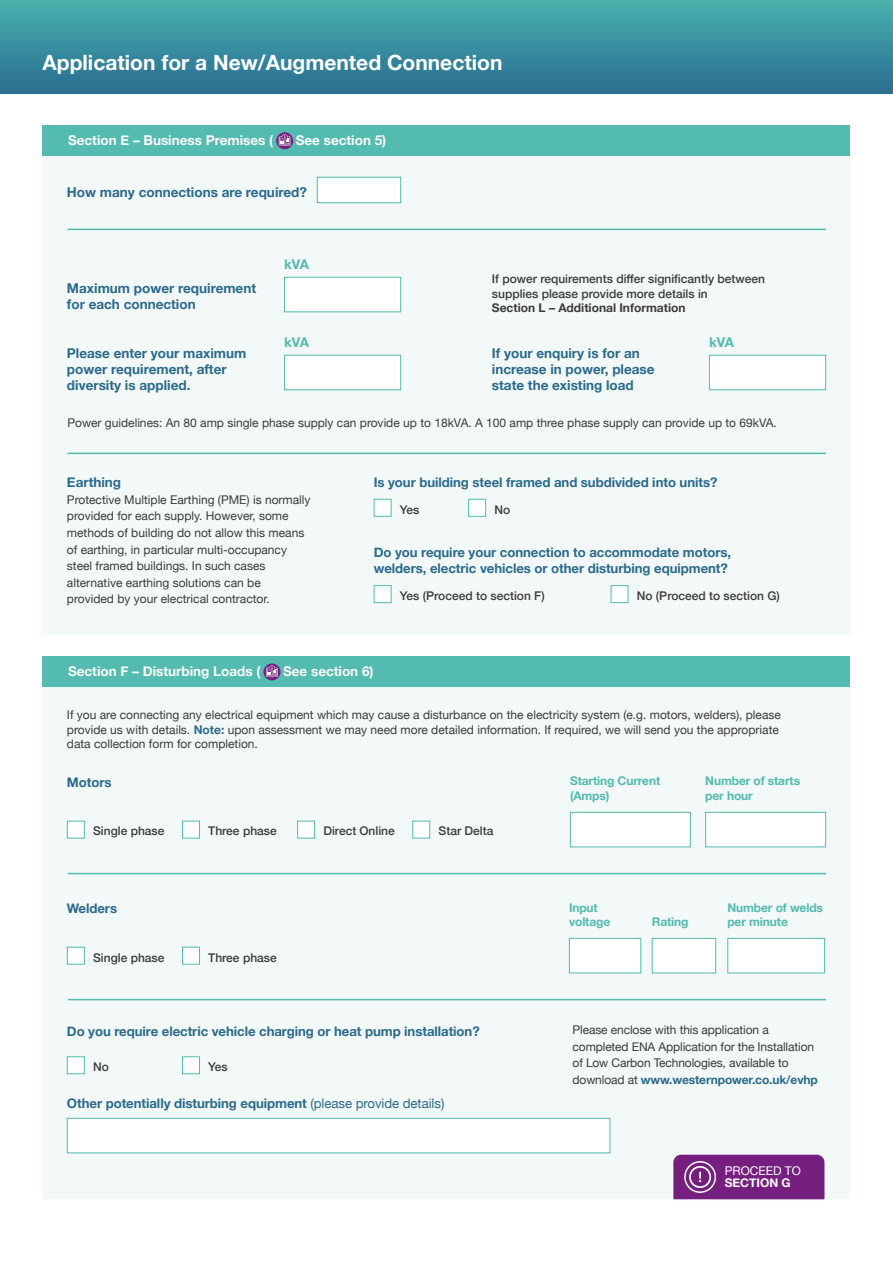
<style>
.page{position:relative;width:893px;height:1263px;background:#fff}
.page>*{position:absolute;margin:0;border:0;box-sizing:border-box;transform-origin:0 0}
.t1{font:700 21px "Helvetica Neue";color:#fff}
.t2{font:700 13.5px/16.2px "Helvetica Neue";color:#2b6a8d}
.t3{font:700 13.5px "Helvetica Neue";color:#fff}
.t4{font:700 13.5px "Helvetica Neue";letter-spacing:-.025em;color:#53bbaf}
.t5{font:700 13.2px/15.9px "Helvetica Neue";letter-spacing:-.005em;color:#2b6a8d}
.t6{font:12px/16.5px "Helvetica Neue";color:#3c3c3b}
.t7{font:500 12px/14.4px "Helvetica Neue";color:#3c3c3b}
.t8{font:700 12px/14.4px "Helvetica Neue";letter-spacing:-.01em;color:#53bbaf}
.t9{font:700 12px "Helvetica Neue";color:#3c3c3b}
.t10{font:12px "Helvetica Neue";color:#fff}
.t11{font:700 12px "Helvetica Neue";color:#fff}
.s1{font-weight:700;color:#2b6a8d}
.s2{font-weight:400}
</style>
<div class="page">
<div style="left:0;top:0;width:893px;height:94px;background:linear-gradient(to bottom,#49b1ad,#2a6d90)"></div>
<div style="left:43px;top:140px;width:807px;height:495px;background:#f2f9f8"></div>
<div style="left:43px;top:671px;width:807px;height:528px;background:#f2f9f8"></div>
<div style="left:43px;top:125px;width:807px;height:31px;background:#53bbaf"></div>
<div style="left:43px;top:656px;width:807px;height:31px;background:#53bbaf"></div>
<svg style="left:276px;top:132px;width:17px;height:17px"></svg>
<svg style="left:279px;top:134px;width:12px;height:12px"></svg>
<svg style="left:263px;top:663px;width:17px;height:17px"></svg>
<svg style="left:266px;top:665px;width:12px;height:12px"></svg>
<hr style="left:67px;top:229px;width:759px;height:1px;background:#53bbaf">
<hr style="left:68px;top:873px;width:758px;height:1px;background:#53bbaf">
<hr style="left:68px;top:999px;width:758px;height:1px;background:#53bbaf">
<hr style="left:67px;top:453px;width:759px;height:1px;background:#53bbaf">
<div style="left:317px;top:177px;width:84px;height:26px;background:#fff;border:1px solid #53bbaf"></div>
<div style="left:284px;top:277px;width:117px;height:35px;background:#fff;border:1px solid #53bbaf"></div>
<div style="left:284px;top:355px;width:117px;height:35px;background:#fff;border:1px solid #53bbaf"></div>
<div style="left:709px;top:355px;width:117px;height:35px;background:#fff;border:1px solid #53bbaf"></div>
<div style="left:374px;top:499px;width:17px;height:18px;background:#fff;border:1px solid #53bbaf"></div>
<div style="left:468px;top:499px;width:18px;height:18px;background:#fff;border:1px solid #53bbaf"></div>
<div style="left:374px;top:585px;width:17px;height:18px;background:#fff;border:1px solid #53bbaf"></div>
<div style="left:611px;top:585px;width:17px;height:18px;background:#fff;border:1px solid #53bbaf"></div>
<div style="left:67px;top:821px;width:18px;height:17px;background:#fff;border:1px solid #53bbaf"></div>
<div style="left:182px;top:821px;width:18px;height:17px;background:#fff;border:1px solid #53bbaf"></div>
<div style="left:297px;top:821px;width:18px;height:17px;background:#fff;border:1px solid #53bbaf"></div>
<div style="left:412px;top:821px;width:18px;height:17px;background:#fff;border:1px solid #53bbaf"></div>
<div style="left:570px;top:812px;width:121px;height:35px;background:#fff;border:1px solid #53bbaf"></div>
<div style="left:705px;top:812px;width:121px;height:35px;background:#fff;border:1px solid #53bbaf"></div>
<div style="left:67px;top:947px;width:18px;height:17px;background:#fff;border:1px solid #53bbaf"></div>
<div style="left:182px;top:947px;width:18px;height:17px;background:#fff;border:1px solid #53bbaf"></div>
<div style="left:569px;top:938px;width:72px;height:35px;background:#fff;border:1px solid #53bbaf"></div>
<div style="left:652px;top:938px;width:64px;height:35px;background:#fff;border:1px solid #53bbaf"></div>
<div style="left:727px;top:938px;width:98px;height:35px;background:#fff;border:1px solid #53bbaf"></div>
<div style="left:67px;top:1056px;width:18px;height:18px;background:#fff;border:1px solid #53bbaf"></div>
<div style="left:182px;top:1056px;width:18px;height:18px;background:#fff;border:1px solid #53bbaf"></div>
<div style="left:67px;top:1118px;width:543px;height:35px;background:#fff;border:1px solid #53bbaf"></div>
<svg style="left:672px;top:1154px;width:154px;height:46px;background:#81338a"></svg>
<h1 class="t1" style="left:43px;top:46px;width:461px">Application for a New/Augmented Connection</h1>
<p class="t3" style="left:68px;top:130px;width:207px">Section E – Business Premises (</p>
<p class="t3" style="left:296px;top:130px;width:92px">See section 5)</p>
<p class="t2" style="left:67px;top:184px;width:242px">How many connections are required?</p>
<p class="t4" style="left:284px;top:253px;width:26px">kVA</p>
<p class="t7" style="left:492px;top:271px;width:275px">If power requirements differ significantly between supplies please provide more details in</p>
<p class="t9" style="left:492px;top:299px;width:195px">Section L – Additional Information</p>
<p class="t2" style="left:67px;top:280px;width:191px">Maximum power requirement for each connection</p>
<p class="t2" style="left:67px;top:345px;width:181px">Please enter your maximum power requirement, after diversity is applied.</p>
<p class="t2" style="left:492px;top:345px;width:164px">If your enquiry is for an increase in power, please state the existing load</p>
<p class="t4" style="left:284px;top:331px;width:26px">kVA</p>
<p class="t4" style="left:709px;top:331px;width:26px">kVA</p>
<p class="t6" style="left:67px;top:415px;width:711px">Power guidelines: An 80 amp single phase supply can provide up to 18kVA. A 100 amp three phase supply can provide up to 69kVA.</p>
<p class="t5" style="left:374px;top:475px;width:345px">Is your building steel framed and subdivided into units?</p>
<p class="t2" style="left:67px;top:475px;width:56px">Earthing</p>
<p class="t6" style="left:67px;top:492px;width:245px">Protective Multiple Earthing (PME) is normally provided for each supply. However, some methods of building do not allow this means of earthing, in particular multi-occupancy steel framed buildings. In such cases alternative earthing solutions can be provided by your electrical contractor.</p>
<p class="t7" style="left:400px;top:501px;width:21px">Yes</p>
<p class="t7" style="left:494px;top:501px;width:17px">No</p>
<p class="t5" style="left:374px;top:545px;width:359px">Do you require your connection to accommodate motors, welders, electric vehicles or other disturbing equipment?</p>
<p class="t7" style="left:400px;top:587px;width:146px">Yes (Proceed to section F)</p>
<p class="t7" style="left:637px;top:587px;width:144px">No (Proceed to section G)</p>
<p class="t3" style="left:68px;top:661px;width:194px">Section F – Disturbing Loads (</p>
<p class="t3" style="left:283px;top:661px;width:92px">See section 6)</p>
<p class="t6" style="left:67px;top:709px;width:715px;line-height:14.4px">If you are connecting any electrical equipment which may cause a disturbance on the electricity system (e.g. motors, welders), please provide us with details. <span class="s1">Note:</span> upon assessment we may need more detailed information. If required, we will send you the appropriate data collection form for completion.</p>
<p class="t5" style="left:67px;top:774px;width:46px">Motors</p>
<p class="t8" style="left:570px;top:774px;width:92px">Starting Current (Amps)</p>
<p class="t8" style="left:705px;top:774px;width:96px">Number of starts per hour</p>
<p class="t7" style="left:93px;top:823px;width:73px">Single phase</p>
<p class="t7" style="left:208px;top:823px;width:70px">Three phase</p>
<p class="t7" style="left:323px;top:823px;width:73px">Direct Online</p>
<p class="t7" style="left:439px;top:823px;width:56px">Star Delta</p>
<p class="t5" style="left:67px;top:900px;width:52px">Welders</p>
<p class="t8" style="left:569px;top:900px;width:43px">Input voltage</p>
<p class="t7" style="left:93px;top:949px;width:73px">Single phase</p>
<p class="t7" style="left:208px;top:949px;width:70px">Three phase</p>
<p class="t8" style="left:652px;top:915px;width:38px">Rating</p>
<p class="t8" style="left:727px;top:900px;width:97px">Number of welds per minute</p>
<p class="t5" style="left:67px;top:1023px;width:414px">Do you require electric vehicle charging or heat pump installation?</p>
<p class="t7" style="left:93px;top:1059px;width:17px">No</p>
<p class="t7" style="left:208px;top:1059px;width:21px">Yes</p>
<p class="t5" style="left:67px;top:1095px;width:379px">Other potentially disturbing equipment <span class="s2">(please provide details)</span></p>
<p class="t6" style="left:573px;top:1022px;width:247px">Please enclose with this application a completed ENA Application for the Installation of Low Carbon Technologies, available to download at <span class="s1">www.westernpower.co.uk/evhp</span></p>
<p class="t10" style="left:725px;top:1162px;width:78px">PROCEED TO</p>
<p class="t11" style="left:725px;top:1173px;width:67px">SECTION G</p>
</div>
